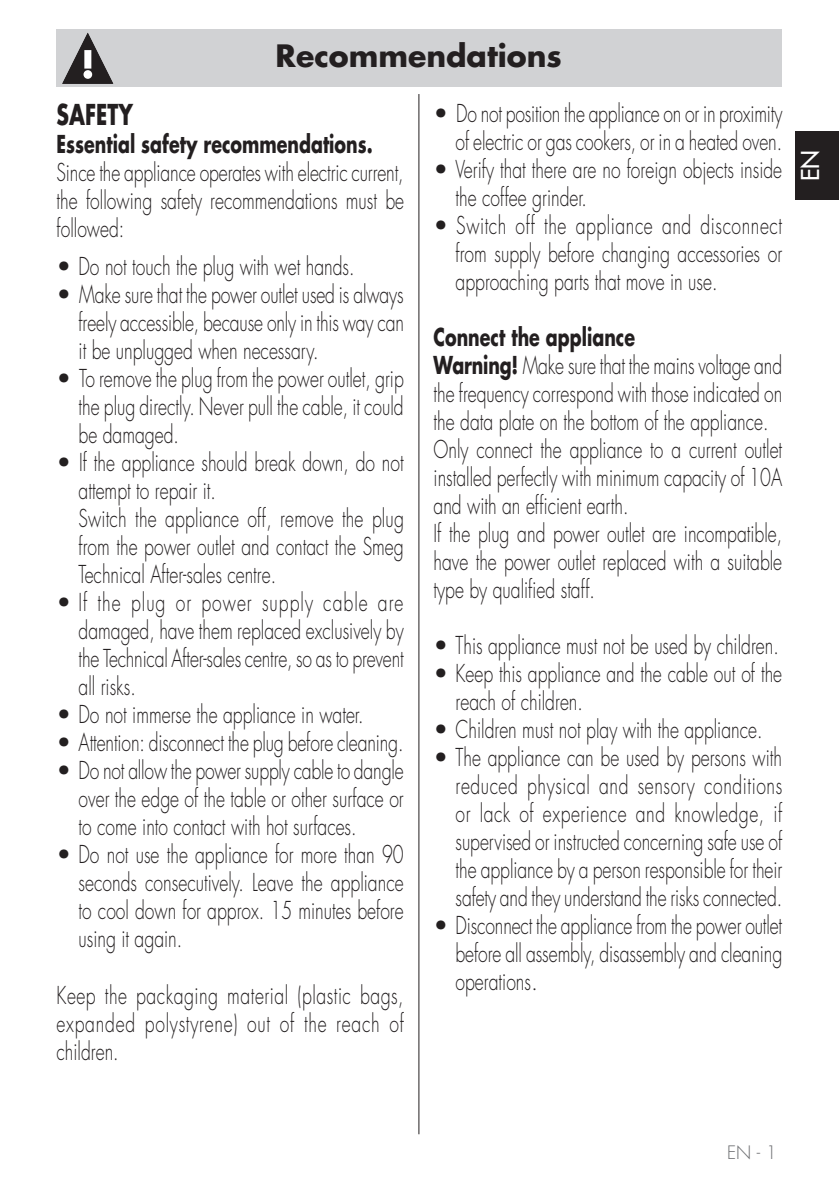
<style>
.page{position:relative;width:839px;height:1192px;background:#fff}
.page>*{position:absolute;margin:0;border:0;box-sizing:border-box;transform-origin:0 0}
.Testo{font:700 30px "Futura Std";color:#231f20}
.testo_tab{font:700 28px "Futura Std";color:#231f20;scale:.73 1}
.testo_tab-2{font:300 24px/28px "Futura Std";color:#231f20;text-align:justify}
.testo_tab-3{font:300 24px/28px "Futura Std";color:#231f20;text-align:justify;scale:.73 1}
.testo_tab-4{font:700 24px "Futura Std";color:#231f20;scale:.73 1}
.t1{font:500 24px "Futura Std";color:#fff}
.t2{font:300 18px "Futura Std";color:#6c6d70}
.s1{font-weight:700}
</style>
<div class="page">
<hr style="left:418px;top:94px;width:1px;height:1040px;background:#231f20">
<div style="left:57px;top:29px;width:725px;height:58px;background:#d1d2d4"></div>
<div style="left:795px;top:132px;width:44px;height:68px;background:#231f20"></div>
<svg style="left:62px;top:33px;width:51px;height:51px"></svg>
<p class="Testo" style="left:276px;top:36px;width:288px">Recommendations</p>
<p class="testo_tab" style="left:57px;top:96px;width:106px">SAFETY</p>
<p class="testo_tab-4" style="left:57px;top:128px;width:435px">Essential safety recommendations.</p>
<p class="testo_tab-3" style="left:57px;top:159px;width:478px">Since the appliance operates with electric current, the following safety recommendations must be followed:</p>
<p class="testo_tab-2" style="left:57px;top:253px;width:300px">• Do not touch the plug with wet hands.</p>
<p class="testo_tab-2" style="left:79px;top:281px;width:327px;text-indent:-22px">• Make sure that the power outlet used is always freely accessible, because only in this way can it be unplugged when necessary.</p>
<p class="testo_tab-2" style="left:79px;top:365px;width:327px;text-indent:-22px">• To remove the plug from the power outlet, grip the plug directly. Never pull the cable, it could be damaged.</p>
<p class="testo_tab-2" style="left:79px;top:449px;width:327px;text-indent:-22px">• If the appliance should break down, do not attempt to repair it.</p>
<p class="testo_tab-3" style="left:79px;top:505px;width:447px">Switch the appliance off, remove the plug from the power outlet and contact the Smeg Technical After-sales centre.</p>
<p class="testo_tab-2" style="left:79px;top:589px;width:327px;text-indent:-22px">• If the plug or power supply cable are damaged, have them replaced exclusively by the Technical After-sales centre, so as to prevent all risks.</p>
<p class="testo_tab-2" style="left:57px;top:701px;width:308px">• Do not immerse the appliance in water.</p>
<p class="testo_tab-2" style="left:57px;top:729px;width:348px">• Attention: disconnect the plug before cleaning.</p>
<p class="testo_tab-2" style="left:79px;top:757px;width:327px;text-indent:-22px">• Do not allow the power supply cable to dangle over the edge of the table or other surface or to come into contact with hot surfaces.</p>
<p class="testo_tab-2" style="left:79px;top:841px;width:327px;text-indent:-22px">• Do not use the appliance for more than 90 seconds consecutively. Leave the appliance to cool down for approx. 15 minutes before using it again.</p>
<p class="testo_tab-3" style="left:57px;top:981px;width:477px">Keep the packaging material (plastic bags, expanded polystyrene) out of the reach of children.</p>
<p class="testo_tab-2" style="left:434px;top:100px;width:350px;text-align:right">• Do not position the appliance on or in proximity of electric or gas cookers, or in a heated oven.</p>
<p class="testo_tab-2" style="left:456px;top:156px;width:328px;text-indent:-22px">• Verify that there are no foreign objects inside the coffee grinder.</p>
<p class="testo_tab-2" style="left:456px;top:212px;width:328px;text-indent:-22px">• Switch off the appliance and disconnect from supply before changing accessories or approaching parts that move in use.</p>
<p class="testo_tab-4" style="left:434px;top:321px;width:278px">Connect the appliance</p>
<p class="testo_tab-3" style="left:434px;top:352px;width:479px"><span class="s1">Warning!</span> Make sure that the mains voltage and the frequency correspond with those indicated on the data plate on the bottom of the appliance.</p>
<p class="testo_tab-3" style="left:434px;top:436px;width:479px">Only connect the appliance to a current outlet installed perfectly with minimum capacity of 10A and with an efficient earth.</p>
<p class="testo_tab-3" style="left:434px;top:520px;width:479px">If the plug and power outlet are incompatible, have the power outlet replaced with a suitable type by qualified staff.</p>
<p class="testo_tab-2" style="left:434px;top:632px;width:347px">• This appliance must not be used by children.</p>
<p class="testo_tab-2" style="left:456px;top:660px;width:328px;text-indent:-22px">• Keep this appliance and the cable out of the reach of children.</p>
<p class="testo_tab-2" style="left:434px;top:716px;width:330px">• Children must not play with the appliance.</p>
<p class="testo_tab-2" style="left:456px;top:744px;width:328px;text-indent:-22px">• The appliance can be used by persons with reduced physical and sensory conditions or lack of experience and knowledge, if supervised or instructed concerning safe use of the appliance by a person responsible for their safety and they understand the risks connected.</p>
<p class="testo_tab-2" style="left:456px;top:912px;width:328px;text-indent:-22px">• Disconnect the appliance from the power outlet before all assembly, disassembly and cleaning operations.</p>
<p class="t1" style="left:795px;top:181px;width:33px;rotate:-90deg">EN</p>
<p class="t2" style="left:727px;top:1141px;width:52px">EN - 1</p>
</div>
